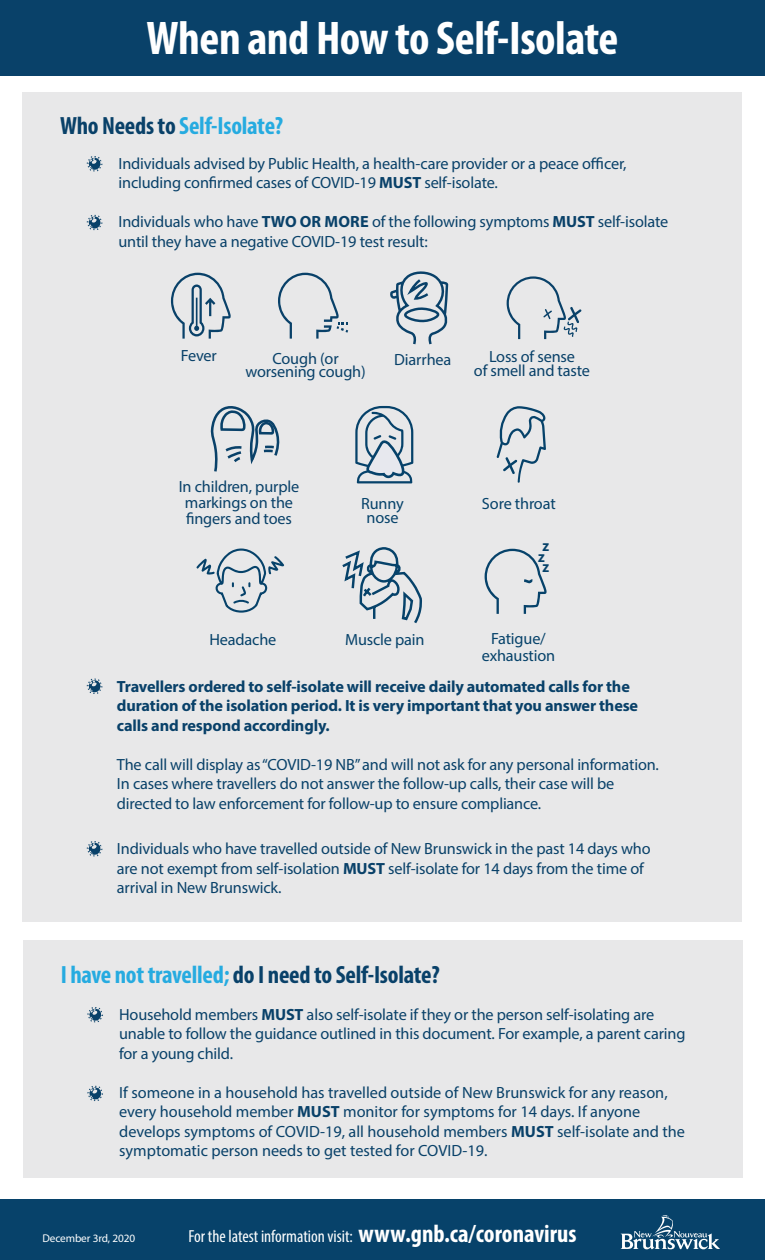
<style>
.page{position:relative;width:765px;height:1260px;background:#fff}
.page>*{position:absolute;margin:0;border:0;box-sizing:border-box;transform-origin:0 0}
.t1{font:700 condensed 47.5px "Myriad Pro";letter-spacing:-.01em;color:#fff}
.t2{font:700 condensed 25px "Myriad Pro";letter-spacing:-.01em;color:#094169}
.t3{font:700 condensed 25px "Myriad Pro";letter-spacing:-.01em;color:#26abe0}
.t4{font:condensed 17.5px "Myriad Pro";color:#fff}
.t5{font:16.25px/19.5px "Myriad Pro";letter-spacing:-.01em;color:#094169}
.t6{font:700 16.25px/19.5px "Myriad Pro";letter-spacing:-.01em;color:#094169}
.t7{font:16.25px/13.8px "Myriad Pro";letter-spacing:-.01em;color:#06426a;text-align:center}
.t8{font:900 11.5px "Myriad Pro";color:#06426a}
.t9{font:11.25px "Myriad Pro";letter-spacing:-.01em;color:#fff}
.s1{color:#094169}
.s2{font-weight:700}
.s3{color:#26abe0}
.s4{font-weight:700;font-size:25px}
</style>
<div class="page">
<div style="left:22px;top:93px;width:720px;height:829px;background:#e8e8e9"></div>
<div style="left:23px;top:940px;width:720px;height:238px;background:#e8e8e9"></div>
<svg style="left:87px;top:156px;width:15px;height:15px"></svg>
<svg style="left:87px;top:1007px;width:16px;height:15px"></svg>
<svg style="left:87px;top:215px;width:15px;height:15px"></svg>
<svg style="left:87px;top:1086px;width:16px;height:15px"></svg>
<svg style="left:87px;top:841px;width:15px;height:15px"></svg>
<svg style="left:87px;top:679px;width:15px;height:15px"></svg>
<div style="left:0;top:0;width:765px;height:76px;background:#094169"></div>
<div style="left:0;top:1199px;width:765px;height:61px;background:#07426a"></div>
<svg style="left:621px;top:1215px;width:99px;height:34px"></svg>
<svg style="left:171px;top:273px;width:60px;height:66px"></svg>
<svg style="left:278px;top:273px;width:70px;height:66px"></svg>
<svg style="left:390px;top:271px;width:59px;height:74px"></svg>
<svg style="left:507px;top:276px;width:75px;height:63px"></svg>
<svg style="left:210px;top:406px;width:70px;height:66px"></svg>
<svg style="left:355px;top:406px;width:58px;height:77px"></svg>
<svg style="left:497px;top:406px;width:49px;height:77px"></svg>
<svg style="left:196px;top:549px;width:88px;height:64px"></svg>
<svg style="left:485px;top:549px;width:62px;height:65px"></svg>
<svg style="left:342px;top:547px;width:80px;height:77px"></svg>
<p class="t1" style="left:147px;top:8px;width:473px">When and How to Self-Isolate</p>
<p class="t3" style="left:60px;top:110px;width:225px"><span class="s1">Who Needs to</span> Self-Isolate?</p>
<p class="t5" style="left:119px;top:153px;width:510px">Individuals advised by Public Health, a health-care provider or a peace officer, including confirmed cases of COVID-19 <span class="s2">MUST</span> self-isolate.</p>
<p class="t5" style="left:119px;top:212px;width:551px">Individuals who have <span class="s2">TWO OR MORE</span> of the following symptoms <span class="s2">MUST</span> self-isolate until they have a negative COVID-19 test result:</p>
<p class="t5" style="left:181px;top:346px;width:38px">Fever</p>
<p class="t5" style="left:245px;top:351px;width:122px;line-height:13.8px;text-align:center">Cough (or worsening cough)</p>
<p class="t5" style="left:394px;top:349px;width:59px">Diarrhea</p>
<p class="t5" style="left:474px;top:349px;width:118px;line-height:13.8px;text-align:center">Loss of sense<br>of smell and taste</p>
<p class="t5" style="left:179px;top:478px;width:122px;line-height:16.2px;text-align:center">In children, purple markings on the fingers and toes</p>
<p class="t7" style="left:361px;top:497px;width:44px">Runny nose</p>
<p class="t7" style="left:482px;top:497px;width:75px">Sore throat</p>
<p class="t8" style="left:543px;top:541px;width:8px">Z</p>
<p class="t8" style="left:538px;top:551px;width:8px">Z</p>
<p class="t8" style="left:543px;top:562px;width:8px">Z</p>
<p class="t7" style="left:210px;top:633px;width:68px">Headache</p>
<p class="t7" style="left:482px;top:630px;width:75px;line-height:16.2px">Fatigue/ exhaustion</p>
<p class="t7" style="left:345px;top:632px;width:81px">Muscle pain</p>
<p class="t6" style="left:117px;top:676px;width:523px">Travellers ordered to self-isolate will receive daily automated calls for the duration of the isolation period. It is very important that you answer these calls and respond accordingly.</p>
<p class="t5" style="left:117px;top:754px;width:544px">The call will display as “COVID-19 NB” and will not ask for any personal information.<br>In cases where travellers do not answer the follow-up calls, their case will be directed to law enforcement for follow-up to ensure compliance.</p>
<p class="t5" style="left:117px;top:839px;width:535px">Individuals who have travelled outside of New Brunswick in the past 14 days who are not exempt from self-isolation <span class="s2">MUST</span> self-isolate for 14 days from the time of arrival in New Brunswick.</p>
<p class="t2" style="left:61px;top:959px;width:381px"><span class="s3">I have not travelled;</span> do I need to Self-Isolate?</p>
<p class="t5" style="left:119px;top:1004px;width:568px">Household members <span class="s2">MUST</span> also self-isolate if they or the person self-isolating are unable to follow the guidance outlined in this document. For example, a parent caring for a young child.</p>
<p class="t5" style="left:119px;top:1082px;width:567px">If someone in a household has travelled outside of New Brunswick for any reason, every household member <span class="s2">MUST</span> monitor for symptoms for 14 days. If anyone develops symptoms of COVID-19, all household members <span class="s2">MUST</span> self-isolate and the symptomatic person needs to get tested for COVID-19.</p>
<p class="t9" style="left:42px;top:1231px;width:94px">December 3rd, 2020</p>
<p class="t4" style="left:188px;top:1225px;width:390px">For the latest information visit: <span class="s4">www.gnb.ca/coronavirus</span></p>
</div>
